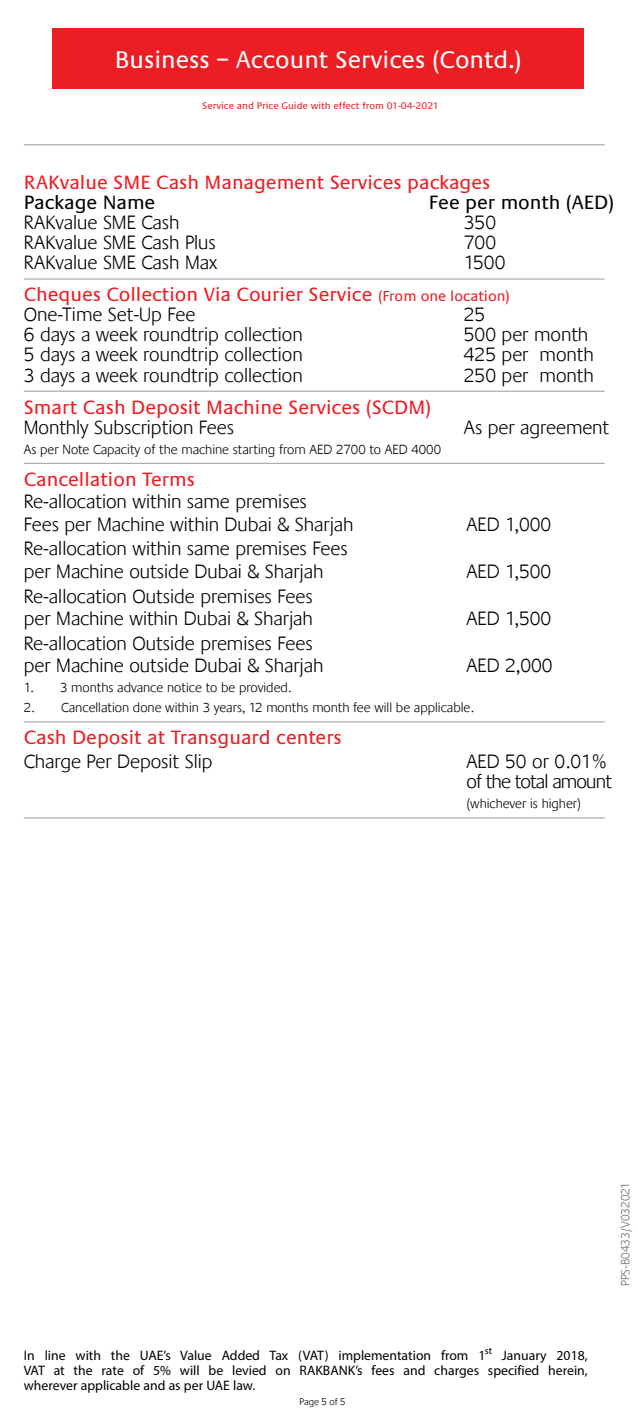
<style>
.page{position:relative;width:638px;height:1418px;background:#fff}
.page>*{position:absolute;margin:0;border:0;box-sizing:border-box;transform-origin:0 0}
.t1{font:25px "Praxis LT";color:#fff}
.t2{font:300 20px/22.5px "Praxis LT";color:#000}
.t3{font:20px/32px "Praxis LT";color:#ed1d24;text-align:right}
.t4{font:300 20px/20px "Praxis LT";letter-spacing:-.04em;color:#000}
.t5{font:20px "Praxis LT";color:#000}
.t6{font:300 13.75px "Praxis LT";color:#000}
.t7{font:13.75px/15px "Myriad Pro";color:#000;text-align:justify}
.t8{font:300 12.5px "Praxis LT";color:#6d6e71}
.t9{font:10px "Praxis LT";color:#ed1d24}
.t10{font:300 10px "Praxis LT";color:#000}
.s1{font-weight:300;color:#000}
.s2{font-size:15px}
</style>
<div class="page">
<hr style="left:24px;top:144px;width:580px;height:1px;background:#000">
<hr style="left:24px;top:278px;width:580px;height:1px;background:#000">
<hr style="left:24px;top:391px;width:580px;height:1px;background:#000">
<hr style="left:24px;top:463px;width:580px;height:1px;background:#000">
<hr style="left:24px;top:721px;width:580px;height:1px;background:#000">
<hr style="left:24px;top:817px;width:580px;height:1px;background:#000">
<div style="left:52px;top:29px;width:532px;height:60px;background:#ed1d24"></div>
<p class="t1" style="left:115px;top:46px;width:408px">Business – Account Services (Contd.)</p>
<p class="t9" style="left:202px;top:100px;width:238px">Service and Price Guide with effect from 01-04-2021</p>
<p class="t3" style="left:24px;top:167px;width:468px">RAKvalue SME Cash Management Services packages</p>
<p class="t5" style="left:24px;top:192px;width:133px">Package Name</p>
<p class="t5" style="left:429px;top:192px;width:187px">Fee per month (AED)</p>
<p class="t2" style="left:24px;top:212px;width:157px">RAKvalue SME Cash</p>
<p class="t2" style="left:464px;top:212px;width:34px">350</p>
<p class="t2" style="left:24px;top:232px;width:193px">RAKvalue SME Cash Plus</p>
<p class="t2" style="left:464px;top:232px;width:34px">700</p>
<p class="t2" style="left:24px;top:252px;width:195px">RAKvalue SME Cash Max</p>
<p class="t3" style="left:24px;top:247px;width:488px"><span class="s1">1500<br></span>Cheques Collection Via Courier Service <span class="s2">(From one location)</span></p>
<p class="t2" style="left:24px;top:304px;width:173px">One-Time Set-Up Fee</p>
<p class="t2" style="left:464px;top:304px;width:23px">25</p>
<p class="t2" style="left:24px;top:324px;width:280px">6 days a week roundtrip collection</p>
<p class="t2" style="left:464px;top:324px;width:126px">500 per month</p>
<p class="t2" style="left:24px;top:344px;width:280px">5 days a week roundtrip collection</p>
<p class="t2" style="left:464px;top:344px;width:131px">425 per month</p>
<p class="t2" style="left:24px;top:364px;width:280px">3 days a week roundtrip collection</p>
<p class="t2" style="left:464px;top:364px;width:131px">250 per month</p>
<p class="t3" style="left:24px;top:391px;width:409px">Smart Cash Deposit Machine Services (SCDM)</p>
<p class="t2" style="left:24px;top:416px;width:212px">Monthly Subscription Fees</p>
<p class="t2" style="left:464px;top:416px;width:147px">As per agreement</p>
<p class="t6" style="left:24px;top:441px;width:419px">As per Note Capacity of the machine starting from AED 2700 to AED 4000</p>
<p class="t3" style="left:24px;top:463px;width:173px">Cancellation Terms</p>
<p class="t2" style="left:24px;top:491px;width:331px">Re-allocation within same premises<br>Fees per Machine within Dubai &amp; Sharjah</p>
<p class="t2" style="left:466px;top:513px;width:86px">AED 1,000</p>
<p class="t2" style="left:24px;top:538px;width:325px">Re-allocation within same premises Fees per Machine outside Dubai &amp; Sharjah</p>
<p class="t2" style="left:24px;top:585px;width:290px">Re-allocation Outside premises Fees per Machine within Dubai &amp; Sharjah</p>
<p class="t2" style="left:24px;top:632px;width:301px">Re-allocation Outside premises Fees per Machine outside Dubai &amp; Sharjah</p>
<p class="t2" style="left:466px;top:560px;width:86px">AED 1,500</p>
<p class="t2" style="left:466px;top:607px;width:86px">AED 1,500</p>
<p class="t2" style="left:466px;top:654px;width:88px">AED 2,000</p>
<p class="t6" style="left:24px;top:680px;width:269px">1. 3 months advance notice to be provided.</p>
<p class="t6" style="left:24px;top:700px;width:452px">2. Cancellation done within 3 years, 12 months month fee will be applicable.</p>
<p class="t3" style="left:24px;top:722px;width:319px">Cash Deposit at Transguard centers</p>
<p class="t2" style="left:24px;top:750px;width:190px">Charge Per Deposit Slip</p>
<p class="t4" style="left:466px;top:752px;width:147px">AED 50 or 0.01% of the total amount</p>
<p class="t6" style="left:466px;top:796px;width:116px">(whichever is higher)</p>
<p class="t7" style="left:24px;top:1347px;width:565px">In line with the UAE’s Value Added Tax (VAT) implementation from 1<sup>st</sup> January 2018, VAT at the rate of 5% will be levied on RAKBANK’s fees and charges specified herein, wherever applicable and as per UAE law.</p>
<p class="t10" style="left:299px;top:1395px;width:47px">Page 5 of 5</p>
<p class="t8" style="left:619px;top:1285px;width:105px;rotate:-90deg">PPS-B0433/V032021</p>
</div>
